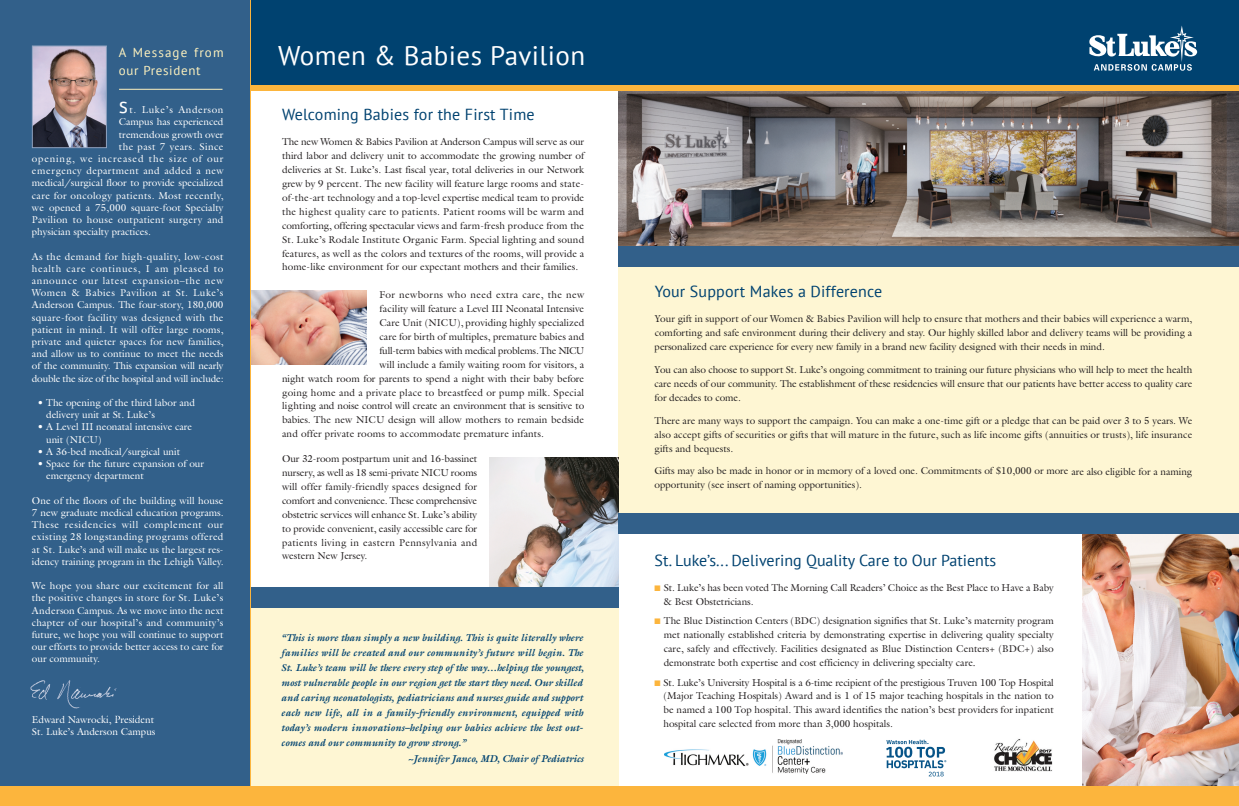
<style>
.page{position:relative;width:1239px;height:806px;background:#fff}
.page>*{position:absolute;margin:0;border:0;box-sizing:border-box;transform-origin:0 0}
.t1{font:27px "PT Sans";letter-spacing:.015em;color:#fff}
.t2{font:16px "PT Sans";letter-spacing:.005em;color:#004270}
.t3{font:13px/18px "PT Sans";letter-spacing:.05em;color:#fef2be}
.t4{font:10px/13.9px "Galliard";color:#231f20;text-align:justify}
.t5{font:10px/12.2px "Galliard";color:#fff}
.t6{font:italic 700 10px/15px "Galliard";color:#004270}
.t7{font:10px "Galliard";letter-spacing:.035em;color:#fff}
.t8{font:10px "Galliard";letter-spacing:.025em;color:#231f20}
.t9{font:10px "Galliard";letter-spacing:-.02em;color:#231f20}
.t10{font:10px "Galliard";letter-spacing:.03em;color:#fff}
.t11{font:10px "Galliard";letter-spacing:.035em;color:#231f20}
.t12{font:10px "Galliard";letter-spacing:.08em;color:#fff}
.t13{font:10px "Galliard";letter-spacing:.04em;color:#fff}
.t14{font:10px "Galliard";letter-spacing:.06em;color:#fff}
.t15{font:8px/11px "PT Sans";letter-spacing:-.015em;color:#fff}
.s1{font-family:"PT Sans";font-size:22px}
.s2{color:#fcb53d}
.s3{font-family:"PT Sans"}
</style>
<div class="page">
<div style="left:227px;top:594px;width:391px;height:200px;background:#fef6d3"></div>
<img style="left:618px;top:91px;width:621px;height:156px">
<img style="left:1082px;top:533px;width:157px;height:254px">
<div style="left:242px;top:0;width:997px;height:87px;background:#004270"></div>
<div style="left:244px;top:85px;width:995px;height:6px;background:#fcb53d"></div>
<svg style="left:1089px;top:26px;width:108px;height:45px"></svg>
<div style="left:0;top:0;width:250px;height:798px;background:#32608a"></div>
<img style="left:34px;top:47px;width:71px;height:99px">
<div style="left:32px;top:45px;width:75px;height:103px;border:1px solid #8fa2c0"></div>
<div style="left:0;top:787px;width:1239px;height:19px;background:#fcb53d"></div>
<hr style="left:119px;top:89px;width:103px;height:1px;background:#fef2be">
<div style="left:618px;top:263px;width:621px;height:268px;background:#fef6d3"></div>
<img style="left:251px;top:290px;width:116px;height:74px">
<img style="left:489px;top:457px;width:129px;height:130px">
<div style="left:245px;top:587px;width:373px;height:20px;background:#32608a"></div>
<div style="left:618px;top:513px;width:621px;height:20px;background:#32608a"></div>
<div style="left:618px;top:247px;width:621px;height:20px;background:#32608a"></div>
<img style="left:664px;top:739px;width:178px;height:35px">
<img style="left:30px;top:680px;width:115px;height:41px">
<hr style="left:250px;top:0;width:1px;height:789px;background:#fcb53d">
<svg style="left:886px;top:740px;width:60px;height:36px"></svg>
<img style="left:994px;top:739px;width:59px;height:33px">
<h3 class="t3" style="left:119px;top:44px;width:106px">A Message from our President</h3>
<p class="t14" style="left:119px;top:104px;width:106px"><span class="s1">s</span>t. Luke’s Anderson</p>
<p class="t5" style="left:119px;top:116px;width:106px">Campus has experienced</p>
<p class="t5" style="left:119px;top:128px;width:106px">tremendous growth over</p>
<p class="t13" style="left:119px;top:141px;width:106px">the past 7 years. Since</p>
<p class="t12" style="left:32px;top:153px;width:193px">opening, we increased the size of our</p>
<p class="t7" style="left:32px;top:165px;width:193px">emergency department and added a new</p>
<p class="t5" style="left:32px;top:177px;width:193px">medical/surgical floor to provide specialized</p>
<p class="t7" style="left:32px;top:189px;width:193px">care for oncology patients. Most recently,</p>
<p class="t5" style="left:32px;top:201px;width:193px">we opened a 75,000 square-foot Specialty</p>
<p class="t10" style="left:32px;top:214px;width:193px">Pavilion to house outpatient surgery and</p>
<p class="t5" style="left:32px;top:226px;width:121px">physician specialty practices.</p>
<p class="t5" style="left:32px;top:250px;width:193px;text-align:justify">As the demand for high-quality, low-cost health care continues, I am pleased to announce our latest expansion–the new Women &amp; Babies Pavilion at St. Luke’s Anderson Campus. The four-story, 180,000 square-foot facility was designed with the patient in mind. It will offer large rooms, private and quieter spaces for new families, and allow us to continue to meet the needs of the community. This expansion will nearly double the size of the hospital and will include:</p>
<p class="t5" style="left:46px;top:396px;width:150px;text-indent:-9px">• The opening of the third labor and delivery unit at St. Luke’s</p>
<p class="t5" style="left:46px;top:421px;width:148px;text-indent:-9px">• A Level III neonatal intensive care unit (NICU)</p>
<p class="t5" style="left:37px;top:445px;width:144px">• A 36-bed medical/surgical unit</p>
<p class="t5" style="left:46px;top:457px;width:159px;text-indent:-9px">• Space for the future expansion of our emergency department</p>
<p class="t5" style="left:32px;top:494px;width:193px;text-align:justify">One of the floors of the building will house 7 new graduate medical education programs.<br>These residencies will complement our existing 28 longstanding programs offered at St. Luke’s and will make us the largest res&shy;idency training program in the Lehigh Valley.</p>
<p class="t5" style="left:32px;top:579px;width:193px;text-align:justify">We hope you share our excitement for all the positive changes in store for St. Luke’s Anderson Campus. As we move into the next chapter of our hospital’s and community’s future, we hope you will continue to support our efforts to provide better access to care for our community.</p>
<p class="t15" style="left:24px;top:183px;width:70px">President, St. Luke’s<br>Quakertown Campus</p>
<p class="t5" style="left:32px;top:713px;width:125px">Edward Nawrocki, President<br>St. Luke’s Anderson Campus</p>
<h1 class="t1" style="left:278px;top:41px;width:308px">Women &amp; Babies Pavilion</h1>
<h2 class="t2" style="left:282px;top:106px;width:254px">Welcoming Babies for the First Time</h2>
<p class="t4" style="left:282px;top:135px;width:304px">The new Women &amp; Babies Pavilion at Anderson Campus will serve as our third labor and delivery unit to accommodate the growing number of deliveries at St. Luke’s. Last fiscal year, total deliveries in our Network grew by 9 percent. The new facility will feature large rooms and state&shy;of-the-art technology and a top-level expertise medical team to provide the highest quality care to patients. Patient rooms will be warm and comforting, offering spectacular views and farm-fresh produce from the St. Luke’s Rodale Institute Organic Farm. Special lighting and sound features, as well as the colors and textures of the rooms, will provide a home-like environment for our expectant mothers and their families.</p>
<p class="t11" style="left:379px;top:289px;width:206px">For newborns who need extra care, the new</p>
<p class="t4" style="left:379px;top:302px;width:206px">facility will feature a Level III Neonatal Intensive</p>
<p class="t4" style="left:379px;top:316px;width:206px">Care Unit (NICU), providing highly specialized</p>
<p class="t4" style="left:379px;top:329px;width:206px">care for birth of multiples, premature babies and</p>
<p class="t9" style="left:379px;top:344px;width:206px">full-term babies with medical problems.The NICU</p>
<p class="t4" style="left:379px;top:357px;width:206px">will include a family waiting room for visitors, a</p>
<p class="t4" style="left:282px;top:371px;width:304px">night watch room for parents to spend a night with their baby before</p>
<p class="t8" style="left:282px;top:386px;width:304px">going home and a private place to breastfeed or pump milk. Special</p>
<p class="t4" style="left:282px;top:399px;width:304px">lighting and noise control will create an environment that is sensitive to</p>
<p class="t4" style="left:282px;top:413px;width:304px">babies. The new NICU design will allow mothers to remain bedside</p>
<p class="t4" style="left:282px;top:427px;width:263px">and offer private rooms to accommodate premature infants.</p>
<p class="t4" style="left:282px;top:452px;width:197px">Our 32-room postpartum unit and 16-bassinet nursery, as well as 18 semi-private NICU rooms will offer family-friendly spaces designed for comfort and convenience. These comprehensive obstetric services will enhance St. Luke’s ability to provide convenient, easily accessible care for patients living in eastern Pennsylvania and western New Jersey.</p>
<p class="t6" style="left:281px;top:630px;width:304px">“This is more than simply a new building. This is quite literally where families will be created and our community’s future will begin. The St. Luke’s team will be there every step of the way…helping the youngest, most vulnerable people in our region get the start they need. Our skilled and caring neonatologists, pediatricians and nurses guide and support each new life, all in a family-friendly environment, equipped with today’s modern innovations–helping our babies achieve the best out&shy;comes and our community to grow strong.”</p>
<p class="t6" style="left:408px;top:751px;width:177px">~Jennifer Janco, MD, Chair of Pediatrics</p>
<h2 class="t2" style="left:655px;top:283px;width:229px">Your Support Makes a Difference</h2>
<p class="t4" style="left:655px;top:312px;width:539px">Your gift in support of our Women &amp; Babies Pavilion will help to ensure that mothers and their babies will experience a warm, comforting and safe environment during their delivery and stay. Our highly skilled labor and delivery teams will be providing a personalized care experience for every new family in a brand new facility designed with their needs in mind.</p>
<p class="t4" style="left:654px;top:363px;width:539px">You can also choose to support St. Luke’s ongoing commitment to training our future physicians who will help to meet the health care needs of our community. The establishment of these residencies will ensure that our patients have better access to quality care for decades to come.</p>
<p class="t4" style="left:654px;top:413px;width:539px">There are many ways to support the campaign. You can make a one-time gift or a pledge that can be paid over 3 to 5 years. We also accept gifts of securities or gifts that will mature in the future, such as life income gifts (annuities or trusts), life insurance gifts and bequests.</p>
<p class="t4" style="left:654px;top:464px;width:539px">Gifts may also be made in honor or in memory of a loved one. Commitments of $10,000 or more are also eligible for a naming opportunity (see insert of naming opportunities).</p>
<h2 class="t2" style="left:654px;top:551px;width:343px">St. Luke’s... Delivering Quality Care to Our Patients</h2>
<p class="t4" style="left:663px;top:580px;width:392px;text-indent:-9px"><span class="s2">■</span> St. Luke’s has been voted The Morning Call Readers’ Choice as the Best Place to Have a Baby &amp; Best Obstetricians.</p>
<p class="t4" style="left:664px;top:614px;width:392px;text-indent:-9px"><span class="s2">■</span> The Blue Distinction Centers (BDC) designation signifies that St. Luke’s maternity program met nationally established criteria by demonstrating expertise in delivering quality specialty care, safely and effectively. Facilities designated as Blue Distinction Centers+ (BDC+) also demonstrate both expertise and cost efficiency in delivering specialty care<span class="s3">.</span></p>
<p class="t4" style="left:663px;top:675px;width:392px;text-indent:-9px"><span class="s2">■</span> St. Luke’s University Hospital is a 6-time recipient of the prestigious Truven 100 Top Hospital (Major Teaching Hospitals) Award and is 1 of 15 major teaching hospitals in the nation to be named a 100 Top hospital. This award identifies the nation’s best providers for inpatient hospital care selected from more than 3,000 hospitals.</p>
</div>
